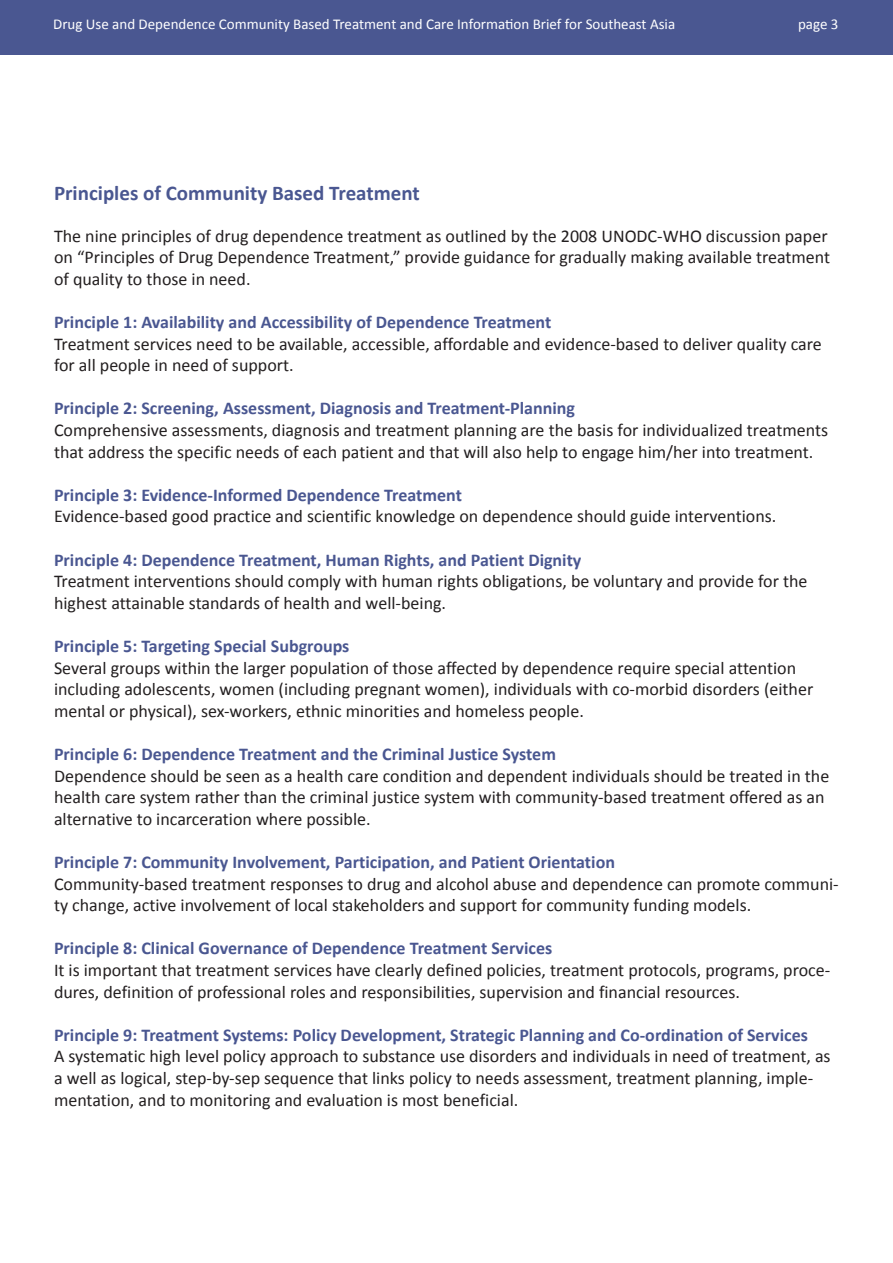
<style>
.page{position:relative;width:893px;height:1263px;background:#fff}
.page>*{position:absolute;margin:0;border:0;box-sizing:border-box;transform-origin:0 0}
.t1{font:700 21px "Calibri";color:#4a5791}
.t2{font:18px/21.6px "Calibri";color:#231f20}
.t3{font:700 18px "Calibri";color:#4a5791}
.t4{font:15px "Calibri";color:#fff}
</style>
<div class="page">
<div style="left:0;top:0;width:893px;height:54px;background:#4a5791"></div>
<p class="t4" style="left:53px;top:14px;width:623px">Drug Use and Dependence Community Based Treatment and Care Information Brief for Southeast Asia</p>
<p class="t4" style="left:798px;top:14px;width:42px">page 3</p>
<p class="t1" style="left:54px;top:180px;width:367px">Principles of Community Based Treatment</p>
<p class="t2" style="left:54px;top:225px;width:778px">The nine principles of drug dependence treatment as outlined by the 2008 UNODC-WHO discussion paper on “Principles of Drug Dependence Treatment,” provide guidance for gradually making available treatment of quality to those in need.</p>
<p class="t3" style="left:54px;top:310px;width:499px">Principle 1: Availability and Accessibility of Dependence Treatment</p>
<p class="t2" style="left:54px;top:333px;width:769px">Treatment services need to be available, accessible, affordable and evidence-based to deliver quality care for all people in need of support.</p>
<p class="t3" style="left:54px;top:397px;width:523px">Principle 2: Screening, Assessment, Diagnosis and Treatment-Planning</p>
<p class="t2" style="left:54px;top:419px;width:776px">Comprehensive assessments, diagnosis and treatment planning are the basis for individualized treatments that address the specific needs of each patient and that will also help to engage him/her into treatment.</p>
<p class="t3" style="left:54px;top:483px;width:409px">Principle 3: Evidence-Informed Dependence Treatment</p>
<p class="t2" style="left:54px;top:506px;width:724px">Evidence-based good practice and scientific knowledge on dependence should guide interventions.</p>
<p class="t3" style="left:54px;top:548px;width:529px">Principle 4: Dependence Treatment, Human Rights, and Patient Dignity</p>
<p class="t2" style="left:54px;top:570px;width:755px">Treatment interventions should comply with human rights obligations, be voluntary and provide for the highest attainable standards of health and well-being.</p>
<p class="t3" style="left:54px;top:634px;width:297px">Principle 5: Targeting Special Subgroups</p>
<p class="t2" style="left:54px;top:657px;width:761px">Several groups within the larger population of those affected by dependence require special attention including adolescents, women (including pregnant women), individuals with co-morbid disorders (either mental or physical), sex-workers, ethnic minorities and homeless people.</p>
<p class="t3" style="left:54px;top:742px;width:503px">Principle 6: Dependence Treatment and the Criminal Justice System</p>
<p class="t2" style="left:54px;top:765px;width:777px">Dependence should be seen as a health care condition and dependent individuals should be treated in the health care system rather than the criminal justice system with community-based treatment offered as an alternative to incarceration where possible.</p>
<p class="t3" style="left:54px;top:850px;width:562px">Principle 7: Community Involvement, Participation, and Patient Orientation</p>
<p class="t2" style="left:54px;top:873px;width:786px">Community-based treatment responses to drug and alcohol abuse and dependence can promote communi&shy;ty change, active involvement of local stakeholders and support for community funding models.</p>
<p class="t3" style="left:54px;top:937px;width:500px">Principle 8: Clinical Governance of Dependence Treatment Services</p>
<p class="t2" style="left:54px;top:959px;width:778px">It is important that treatment services have clearly defined policies, treatment protocols, programs, proce&shy;dures, definition of professional roles and responsibilities, supervision and financial resources.</p>
<p class="t3" style="left:54px;top:1023px;width:755px">Principle 9: Treatment Systems: Policy Development, Strategic Planning and Co-ordination of Services</p>
<p class="t2" style="left:54px;top:1046px;width:778px">A systematic high level policy approach to substance use disorders and individuals in need of treatment, as a well as logical, step-by-sep sequence that links policy to needs assessment, treatment planning, imple&shy;mentation, and to monitoring and evaluation is most beneficial.</p>
</div>
